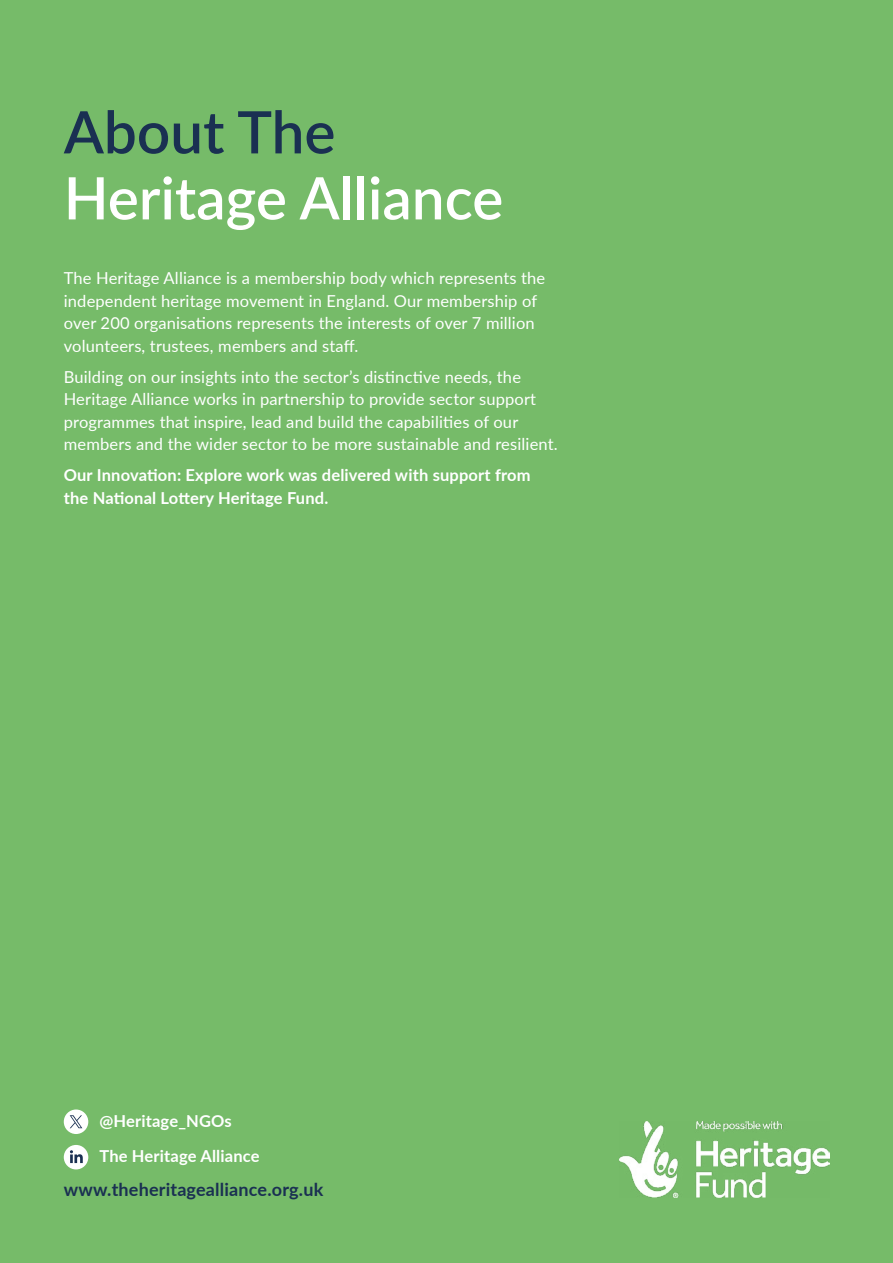
<style>
.page{position:relative;width:893px;height:1263px;background:#76bb69}
.page>*{position:absolute;margin:0;border:0;box-sizing:border-box;transform-origin:0 0}
.Heading_1{font:600 58.5px/66px "Lato";color:#fff}
.Body_Bold{font:700 18px "Lato";letter-spacing:.01em;color:#1a3052}
.Body{font:16.5px/22.5px "Lato";letter-spacing:.01em;color:#fff}
.Body-2{font:700 16.5px/22.5px "Lato";letter-spacing:.01em;color:#fff}
.Body_Bold-2{font:700 16.5px "Lato";letter-spacing:.01em;color:#fff}
.s1{color:#1a3052}
</style>
<div class="page">
<div style="left:64px;top:1109px;width:24px;height:25px;background:#fff;border-radius:50%"></div>
<svg style="left:70px;top:1115px;width:12px;height:13px"></svg>
<div style="left:64px;top:1145px;width:24px;height:24px;background:#fff;border-radius:50%"></div>
<svg style="left:70px;top:1150px;width:13px;height:13px"></svg>
<img style="left:620px;top:1122px;width:209px;height:75px">
<h1 class="Heading_1" style="left:64px;top:97px;width:441px"><span class="s1">About The<br></span>Heritage Alliance</h1>
<p class="Body" style="left:64px;top:266px;width:483px">The Heritage Alliance is a membership body which represents the independent heritage movement in England. Our membership of over 200 organisations represents the interests of over 7 million volunteers, trustees, members and staff.</p>
<p class="Body" style="left:64px;top:365px;width:496px">Building on our insights into the sector’s distinctive needs, the Heritage Alliance works in partnership to provide sector support programmes that inspire, lead and build the capabilities of our members and the wider sector to be more sustainable and resilient.</p>
<p class="Body-2" style="left:64px;top:463px;width:468px">Our Innovation: Explore work was delivered with support from the National Lottery Heritage Fund.</p>
<p class="Body_Bold-2" style="left:99px;top:1109px;width:134px">@Heritage_NGOs</p>
<p class="Body_Bold-2" style="left:99px;top:1144px;width:162px">The Heritage Alliance</p>
<p class="Body_Bold" style="left:64px;top:1176px;width:261px">www.theheritagealliance.org.uk</p>
</div>
